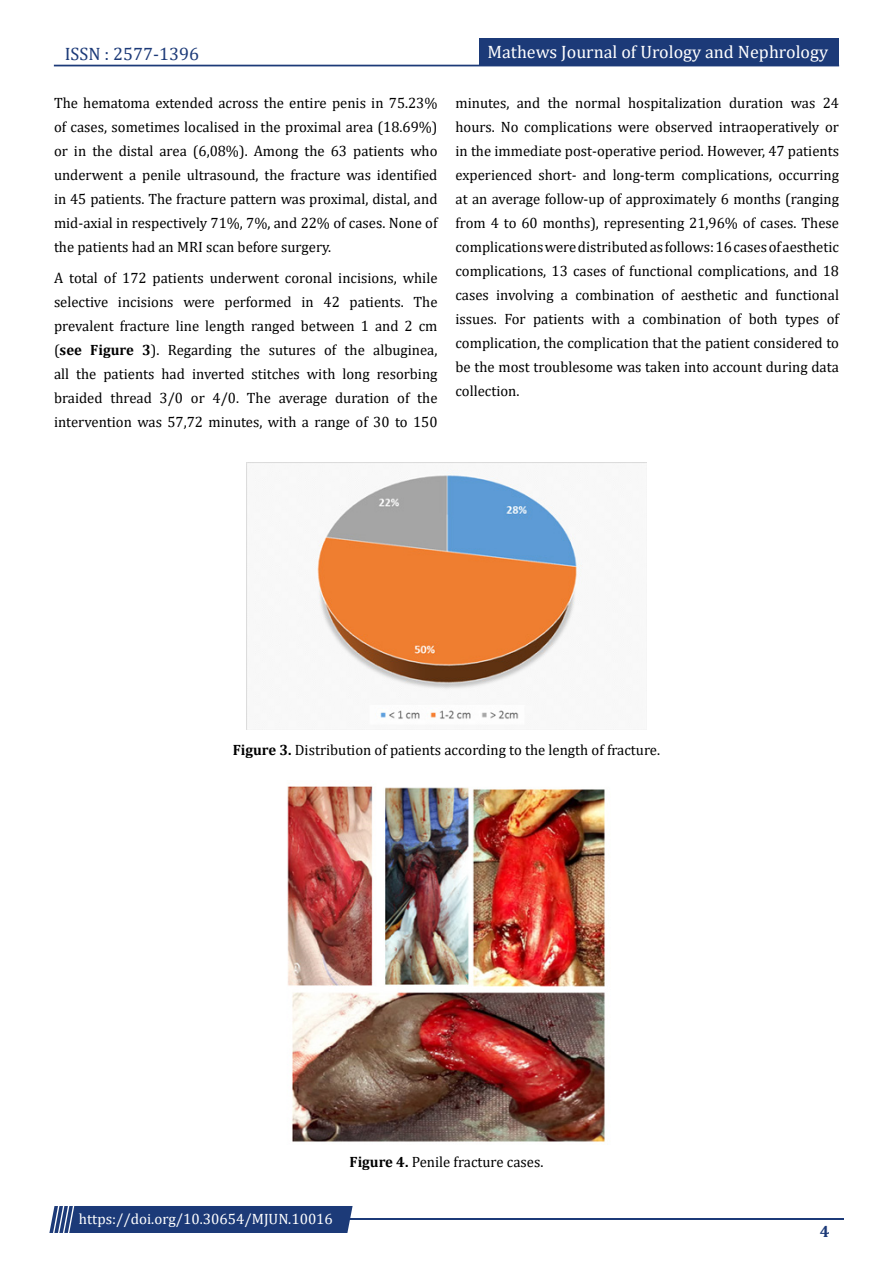
<style>
.page{position:relative;width:893px;height:1263px;background:#fff}
.page>*{position:absolute;margin:0;border:0;box-sizing:border-box;transform-origin:0 0}
.t1{font:18px "Cambria";color:#fff}
.t2{font:18px "Cambria";color:#1c3a78}
.t3{font:700 16.5px "Cambria";color:#1c3a78}
.t4{font:15px/24px "Cambria";color:#000;text-align:justify}
.t5{font:15px "Cambria";color:#fff}
.s1{font-weight:700}
</style>
<div class="page">
<div style="left:54px;top:65px;width:785px;height:1px;border:1px solid #1c3a78"></div>
<div style="left:479px;top:39px;width:360px;height:27px;background:#1c3a78"></div>
<hr style="left:310px;top:1219px;width:534px;height:1px;background:#1c3a78">
<div style="left:49px;top:1206px;width:304px;height:27px;background:#1c3a78"></div>
<img style="left:247px;top:463px;width:400px;height:267px">
<img style="left:287px;top:786px;width:321px;height:359px">
<p class="t2" style="left:65px;top:43px;width:136px">ISSN : 2577-1396</p>
<p class="t4" style="left:54px;top:90px;width:385px">The hematoma extended across the entire penis in 75.23% of cases, sometimes localised in the proximal area (18.69%) or in the distal area (6,08%). Among the 63 patients who underwent a penile ultrasound, the fracture was identified in 45 patients. The fracture pattern was proximal, distal, and mid-axial in respectively 71%, 7%, and 22% of cases. None of the patients had an MRI scan before surgery.</p>
<p class="t4" style="left:54px;top:266px;width:385px">A total of 172 patients underwent coronal incisions, while selective incisions were performed in 42 patients. The prevalent fracture line length ranged between 1 and 2 cm (<span class="s1">see Figure 3</span>). Regarding the sutures of the albuginea, all the patients had inverted stitches with long resorbing braided thread 3/0 or 4/0. The average duration of the intervention was 57,72 minutes, with a range of 30 to 150</p>
<p class="t1" style="left:487px;top:41px;width:342px">Mathews Journal of Urology and Nephrology</p>
<p class="t4" style="left:455px;top:90px;width:385px">minutes, and the normal hospitalization duration was 24 hours. No complications were observed intraoperatively or in the immediate post-operative period. However, 47 patients experienced short- and long-term complications, occurring at an average follow-up of approximately 6 months (ranging from 4 to 60 months), representing 21,96% of cases. These complications were distributed as follows: 16 cases of aesthetic complications, 13 cases of functional complications, and 18 cases involving a combination of aesthetic and functional issues. For patients with a combination of both types of complication, the complication that the patient considered to be the most troublesome was taken into account during data collection.</p>
<p class="t4" style="left:233px;top:737px;width:429px"><span class="s1">Figure 3.</span> Distribution of patients according to the length of fracture.</p>
<p class="t5" style="left:79px;top:1210px;width:255px">https://doi.org/10.30654/MJUN.10016</p>
<p class="t4" style="left:350px;top:1150px;width:195px"><span class="s1">Figure 4.</span> Penile fracture cases.</p>
<p class="t3" style="left:820px;top:1220px;width:11px">4</p>
</div>
